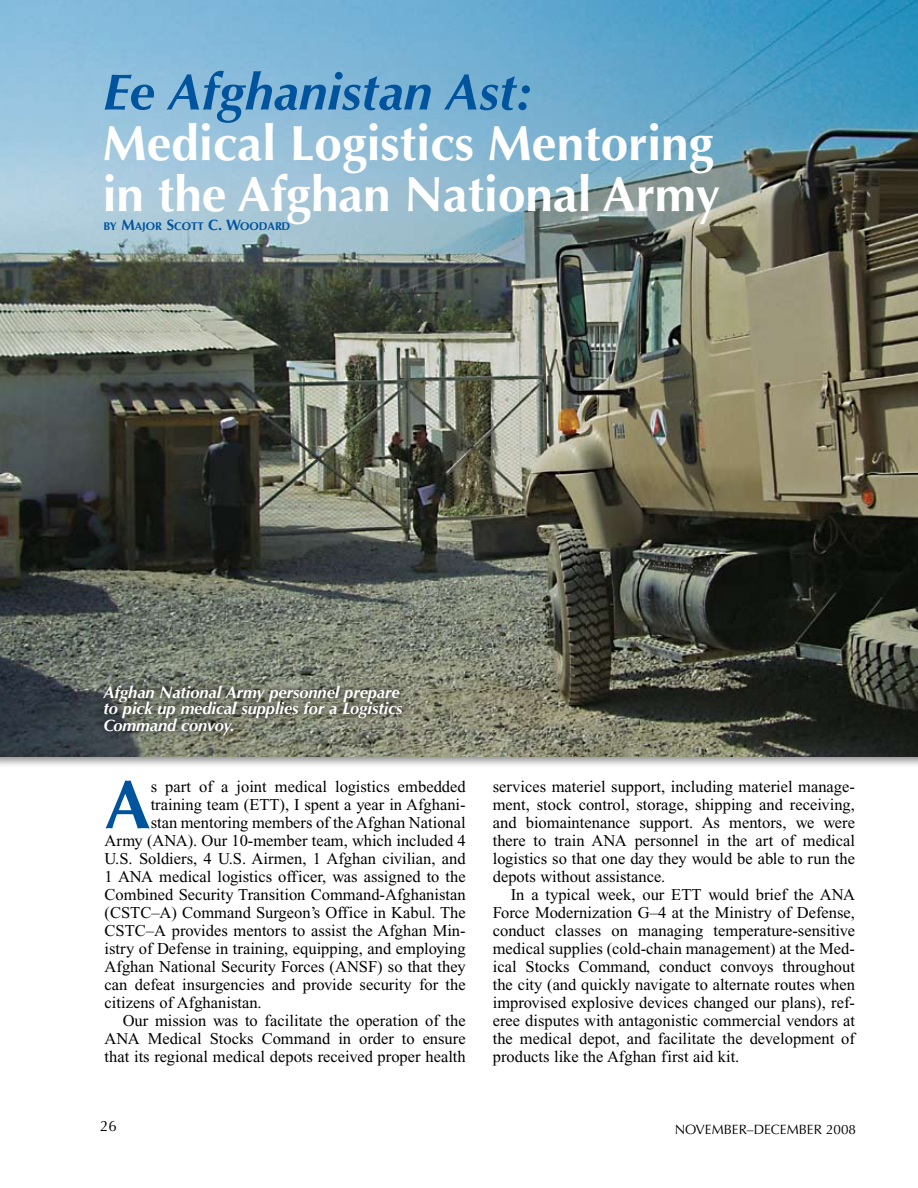
<style>
.page{position:relative;width:918px;height:1188px;background:#fff}
.page>*{position:absolute;margin:0;border:0;box-sizing:border-box;transform-origin:0 0}
.t1{font:700 69px "Optima LT Std";color:#00549e}
.t2{font:italic 700 51px "Optima LT Std";color:#00549e}
.t3{font:700 49.5px/51px "Optima LT Std";color:#fff}
.t4{font:16.5px/18px "Times New Roman";color:#000;text-align:justify}
.t5{font:italic 700 16.5px/16.5px "Optima LT Std";letter-spacing:-.005em;color:#fff}
.t6{font:15px "Optima LT Std";color:#000}
.t7{font:13.5px "Optima LT Std";color:#000}
.t8{font:700 11.25px "Optima LT Std";color:#00549e}
.s1{font-size:15px}
</style>
<div class="page">
<img style="left:0;top:0;width:918px;height:756px">
<div style="left:95px;top:677px;width:314px;height:65px;background:#000;opacity:.95"></div>
<h2 class="t2" style="left:103px;top:62px;width:432px">Ee Afghanistan Ast:</h2>
<h3 class="t3" style="left:103px;top:119px;width:619px">Medical Logistics Mentoring in the Afghan National Army</h3>
<p class="t8" style="left:103px;top:220px;width:187px">BY <span class="s1">M</span>AJOR <span class="s1">S</span>COTT <span class="s1">C. W</span>OODARD</p>
<p class="t5" style="left:103px;top:684px;width:301px">Afghan National Army personnel prepare to pick up medical supplies for a Logistics<br>Command convoy.</p>
<h1 class="t1" style="left:105px;top:765px;width:48px">A</h1>
<p class="t4" style="left:151px;top:778px;width:317px">s part of a joint medical logistics embedded</p>
<p class="t4" style="left:151px;top:796px;width:317px">training team (ETT), I spent a year in Afghani-</p>
<p class="t4" style="left:151px;top:814px;width:317px">stan mentoring members of the Afghan National</p>
<p class="t4" style="left:105px;top:832px;width:363px">Army (ANA). Our 10-member team, which included 4</p>
<p class="t4" style="left:105px;top:850px;width:363px">U.S. Soldiers, 4 U.S. Airmen, 1 Afghan civilian, and</p>
<p class="t4" style="left:105px;top:868px;width:363px">1 ANA medical logistics officer, was assigned to the</p>
<p class="t4" style="left:105px;top:886px;width:363px">Combined Security Transition Command-Afghanistan</p>
<p class="t4" style="left:105px;top:904px;width:363px">(CSTC–A) Command Surgeon’s Office in Kabul. The</p>
<p class="t4" style="left:105px;top:922px;width:363px">CSTC–A provides mentors to assist the Afghan Min-</p>
<p class="t4" style="left:105px;top:940px;width:363px">istry of Defense in training, equipping, and employing</p>
<p class="t4" style="left:105px;top:958px;width:363px">Afghan National Security Forces (ANSF) so that they</p>
<p class="t4" style="left:105px;top:976px;width:363px">can defeat insurgencies and provide security for the</p>
<p class="t4" style="left:105px;top:994px;width:159px">citizens of Afghanistan.</p>
<p class="t4" style="left:123px;top:1012px;width:345px">Our mission was to facilitate the operation of the</p>
<p class="t4" style="left:105px;top:1030px;width:363px">ANA Medical Stocks Command in order to ensure</p>
<p class="t4" style="left:105px;top:1048px;width:363px">that its regional medical depots received proper health</p>
<p class="t4" style="left:493px;top:778px;width:364px">services materiel support, including materiel manage&shy;ment, stock control, storage, shipping and receiving, and biomaintenance support. As mentors, we were there to train ANA personnel in the art of medical logistics so that one day they would be able to run the depots without assistance.</p>
<p class="t4" style="left:493px;top:886px;width:364px;text-indent:18px">In a typical week, our ETT would brief the ANA Force Modernization G–4 at the Ministry of Defense, conduct classes on managing temperature-sensitive medical supplies (cold-chain management) at the Med&shy;ical Stocks Command, conduct convoys throughout the city (and quickly navigate to alternate routes when improvised explosive devices changed our plans), ref&shy;eree disputes with antagonistic commercial vendors at the medical depot, and facilitate the development of products like the Afghan first aid kit.</p>
<p class="t6" style="left:100px;top:1117px;width:18px">26</p>
<p class="t7" style="left:675px;top:1121px;width:10px">NOVEMBER</p>
<p class="t7" style="left:747px;top:1121px;width:17px">–DECEMBER</p>
<p class="t7" style="left:826px;top:1121px;width:32px">2008</p>
</div>
